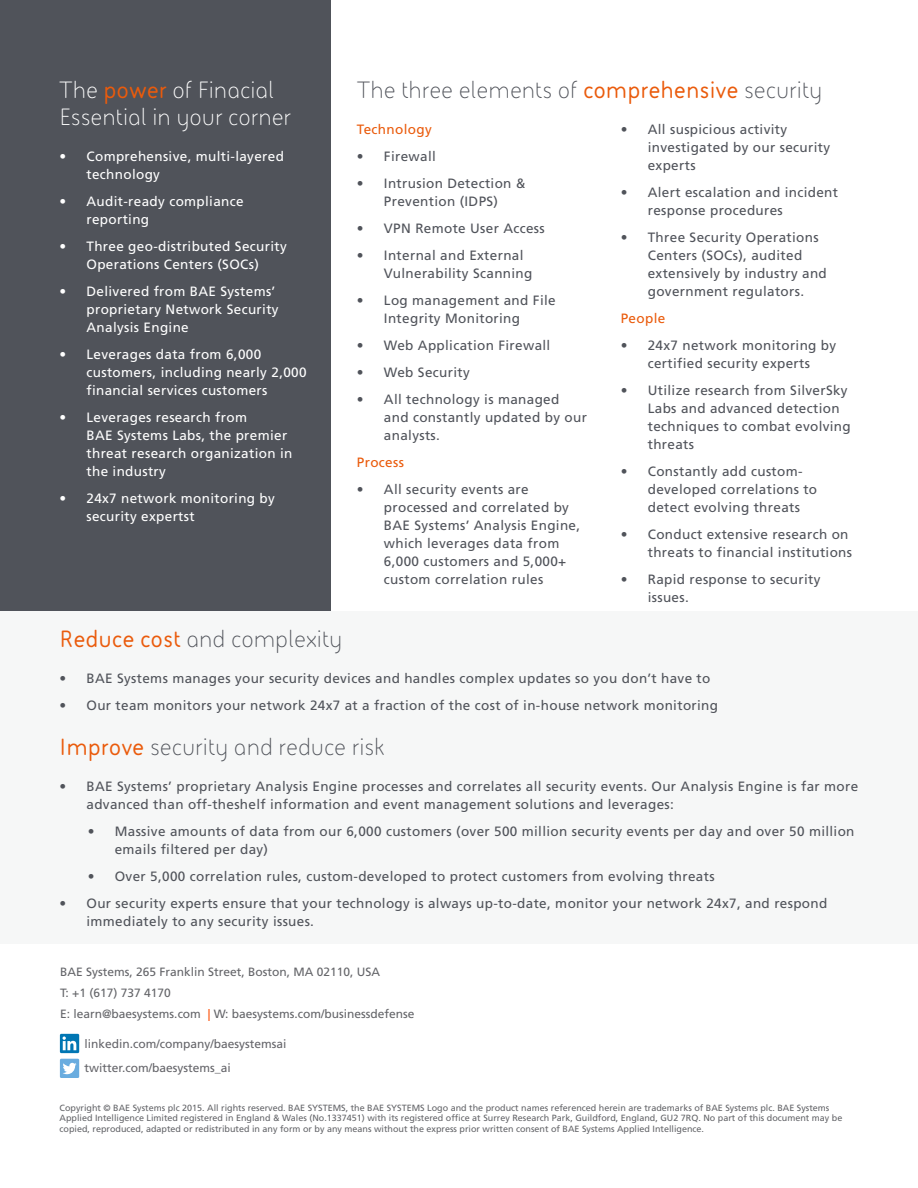
<style>
.page{position:relative;width:918px;height:1188px;background:#fff}
.page>*{position:absolute;margin:0;border:0;box-sizing:border-box;transform-origin:0 0}
.t1{font:24px "BAE Systems";letter-spacing:.025em;color:#50535a}
.t2{font:24px/27px "BAE Systems";letter-spacing:.025em;color:#fff}
.t3{font:13.5px/18px "Frutiger LT Std";letter-spacing:.025em;color:#50535a}
.t4{font:13.5px/18px "Frutiger LT Std";letter-spacing:.025em;color:#fff}
.t5{font:13.5px "Frutiger LT Std";letter-spacing:.025em;color:#ea5b0c}
.t6{font:12px/21px "Frutiger LT Std";color:#646569}
.t7{font:12px "Frutiger LT Std";color:#65656a}
.t8{font:9px/10.8px "Frutiger LT Std";color:#646569}
.s1{font-weight:700;color:#ea5b0c}
.s2{color:#fc4c03}
</style>
<div class="page">
<div style="left:0;top:0;width:331px;height:611px;background:#50535a"></div>
<div style="left:0;top:611px;width:918px;height:333px;background:#f6f7f7"></div>
<svg style="left:60px;top:1034px;width:19px;height:19px"></svg>
<svg style="left:63px;top:1036px;width:13px;height:14px"></svg>
<div style="left:60px;top:1059px;width:19px;height:19px;background:#69acdf"></div>
<svg style="left:63px;top:1063px;width:14px;height:11px"></svg>
<h1 class="t2" style="left:60px;top:76px;width:233px">The <span class="s1">power</span> of Finacial<br>Essential in your corner</h1>
<p class="t4" style="left:87px;top:147px;width:199px;text-indent:-27px">• Comprehensive, multi-layered technology</p>
<p class="t4" style="left:87px;top:192px;width:159px;text-indent:-27px">• Audit-ready compliance reporting</p>
<p class="t4" style="left:60px;top:237px;width:229px;text-align:center">• Three geo-distributed Security<br>Operations Centers (SOCs)</p>
<p class="t4" style="left:87px;top:282px;width:194px;text-indent:-27px">• Delivered from BAE Systems’ proprietary Network Security<br>Analysis Engine</p>
<p class="t4" style="left:87px;top:345px;width:222px;text-indent:-27px">• Leverages data from 6,000 customers, including nearly 2,000 financial services customers</p>
<p class="t4" style="left:87px;top:408px;width:207px;text-indent:-27px">• Leverages research from<br>BAE Systems Labs, the premier threat research organization in the industry</p>
<p class="t4" style="left:87px;top:489px;width:190px;text-indent:-27px">• 24x7 network monitoring by security expertst</p>
<h1 class="t1" style="left:357px;top:74px;width:466px">The three elements of <span class="s1">comprehensive</span> security</h1>
<p class="t3" style="left:648px;top:120px;width:184px;text-indent:-27px">• All suspicious activity investigated by our security experts</p>
<p class="t3" style="left:648px;top:183px;width:192px;text-indent:-27px">• Alert escalation and incident response procedures</p>
<p class="t3" style="left:648px;top:228px;width:181px;text-indent:-27px">• Three Security Operations<br>Centers (SOCs), audited extensively by industry and government regulators.</p>
<p class="t5" style="left:621px;top:310px;width:46px">People</p>
<p class="t3" style="left:621px;top:336px;width:217px;text-align:center">• 24x7 network monitoring by certified security experts</p>
<p class="t3" style="left:648px;top:381px;width:204px;text-indent:-27px">• Utilize research from SilverSky<br>Labs and advanced detection techniques to combat evolving threats</p>
<p class="t3" style="left:648px;top:462px;width:171px;text-indent:-27px">• Constantly add custom&shy;developed correlations to detect evolving threats</p>
<p class="t3" style="left:621px;top:525px;width:233px;text-align:right">• Conduct extensive research on threats to financial institutions</p>
<p class="t3" style="left:648px;top:570px;width:174px;text-indent:-27px">• Rapid response to security issues.</p>
<p class="t5" style="left:357px;top:121px;width:76px">Technology</p>
<p class="t3" style="left:357px;top:147px;width:80px">• Firewall</p>
<p class="t3" style="left:357px;top:174px;width:170px;text-align:center">• Intrusion Detection &amp;<br>Prevention (IDPS)</p>
<p class="t3" style="left:357px;top:219px;width:189px">• VPN Remote User Access</p>
<p class="t3" style="left:384px;top:246px;width:150px;text-indent:-27px">• Internal and External<br>Vulnerability Scanning</p>
<p class="t3" style="left:384px;top:291px;width:173px;text-indent:-27px">• Log management and File<br>Integrity Monitoring</p>
<p class="t3" style="left:357px;top:336px;width:195px">• Web Application Firewall</p>
<p class="t3" style="left:357px;top:363px;width:114px">• Web Security</p>
<p class="t3" style="left:384px;top:390px;width:204px;text-indent:-27px">• All technology is managed and constantly updated by our analysts.</p>
<p class="t5" style="left:357px;top:454px;width:49px">Process</p>
<p class="t3" style="left:384px;top:480px;width:198px;text-indent:-27px">• All security events are processed and correlated by<br>BAE Systems’ Analysis Engine, which leverages data from<br>6,000 customers and 5,000+ custom correlation rules</p>
<h1 class="t1" style="left:60px;top:623px;width:284px"><span class="s1">Reduce cost</span> and complexity</h1>
<p class="t3" style="left:60px;top:669px;width:652px">• BAE Systems manages your security devices and handles complex updates so you don’t have to</p>
<p class="t3" style="left:60px;top:696px;width:660px">• Our team monitors your network 24x7 at a fraction of the cost of in-house network monitoring</p>
<h1 class="t1" style="left:60px;top:731px;width:326px"><span class="s1">Improve</span> security and reduce risk</h1>
<p class="t3" style="left:87px;top:777px;width:773px;text-indent:-27px">• BAE Systems’ proprietary Analysis Engine processes and correlates all security events. Our Analysis Engine is far more advanced than off-theshelf information and event management solutions and leverages:</p>
<p class="t3" style="left:115px;top:822px;width:741px;text-indent:-27px">• Massive amounts of data from our 6,000 customers (over 500 million security events per day and over 50 million emails filtered per day)</p>
<p class="t3" style="left:88px;top:867px;width:628px">• Over 5,000 correlation rules, custom-developed to protect customers from evolving threats</p>
<p class="t3" style="left:87px;top:894px;width:742px;text-indent:-27px">• Our security experts ensure that your technology is always up-to-date, monitor your network 24x7, and respond immediately to any security issues.</p>
<p class="t6" style="left:60px;top:962px;width:356px">BAE Systems, 265 Franklin Street, Boston, MA 02110, USA<br>T: +1 (617) 737 4170<br>E: learn@baesystems.com <span class="s2">|</span> W: baesystems.com/businessdefense</p>
<p class="t7" style="left:85px;top:1037px;width:204px">linkedin.com/company/baesystemsai</p>
<p class="t7" style="left:85px;top:1061px;width:148px">twitter.com/baesystems_ai</p>
<p class="t8" style="left:60px;top:1102px;width:784px">Copyright © BAE Systems plc 2015. All rights reserved. BAE SYSTEMS, the BAE SYSTEMS Logo and the product names referenced herein are trademarks of BAE Systems plc. BAE Systems<br>Applied Intelligence Limited registered in England &amp; Wales (No.1337451) with its registered office at Surrey Research Park, Guildford, England, GU2 7RQ. No part of this document may be copied, reproduced, adapted or redistributed in any form or by any means without the express prior written consent of BAE Systems Applied Intelligence.</p>
</div>
